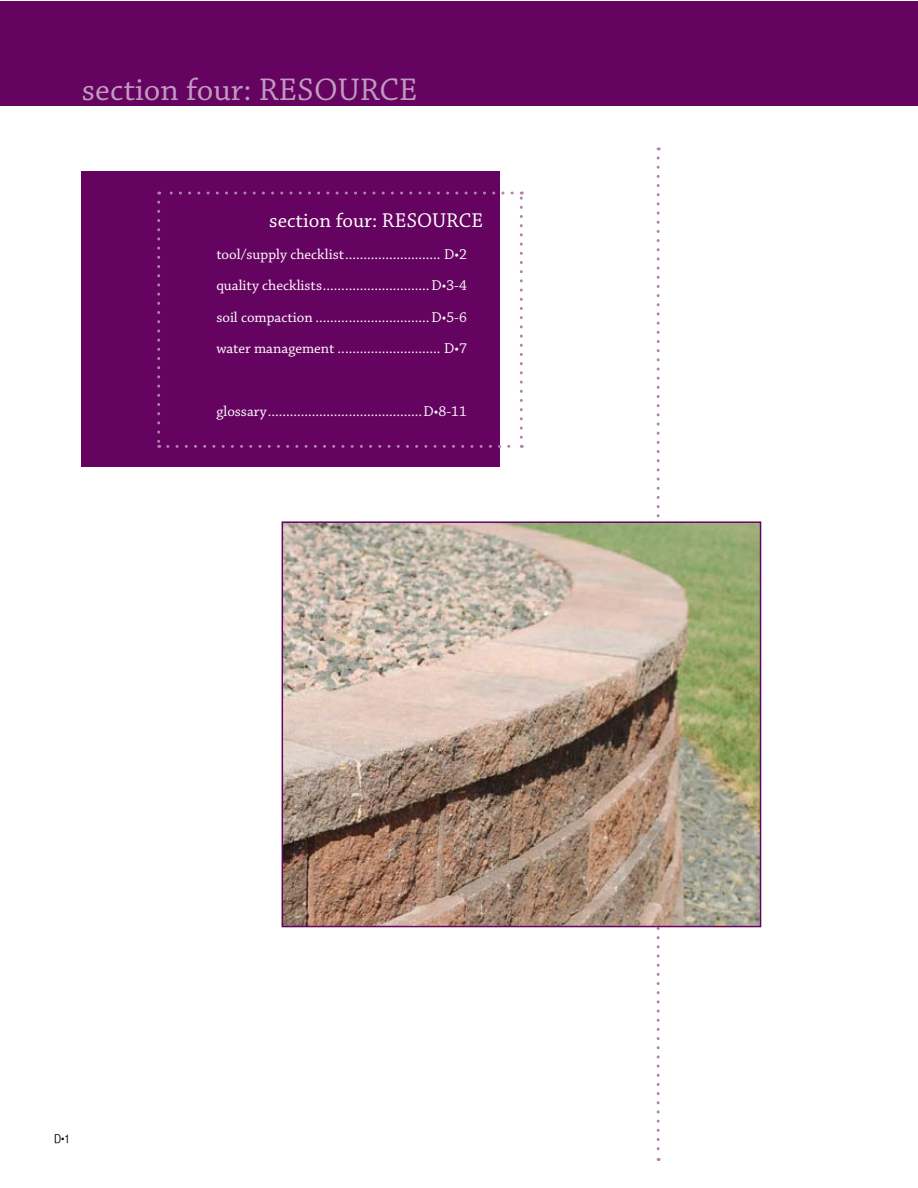
<style>
.page{position:relative;width:918px;height:1188px;background:#fff}
.page>*{position:absolute;margin:0;border:0;box-sizing:border-box;transform-origin:0 0}
.t1{font:33px "Chaparral Pro";color:#c19abf}
.t2{font:21px "Chaparral Pro";color:#fff}
.t3{font:15px/31.5px "Chaparral Pro";color:#fff;text-align:justify}
.t4{font:12px "Helvetica CY Plain";color:#000}
</style>
<div class="page">
<div style="left:1px;top:1px;width:917px;height:105px;background:#650360"></div>
<svg style="left:657px;top:158px;width:3px;height:1003px"></svg>
<div style="left:81px;top:171px;width:419px;height:295px;background:#650360"></div>
<img style="left:285px;top:524px;width:473px;height:400px">
<div style="left:282px;top:521px;width:479px;height:406px;border:2px solid #650360"></div>
<svg style="left:157px;top:202px;width:3px;height:246px"></svg>
<svg style="left:168px;top:445px;width:354px;height:3px"></svg>
<svg style="left:520px;top:192px;width:3px;height:245px"></svg>
<svg style="left:159px;top:192px;width:353px;height:3px"></svg>
<p class="t1" style="left:82px;top:71px;width:337px">section four: RESOURCE</p>
<p class="t2" style="left:269px;top:209px;width:127px">section four: resource</p>
<p class="t3" style="left:216px;top:239px;width:252px">tool/supply checklist.......................... D•2 quality checklists.............................D•3-4 soil compaction ...............................D•5-6 water management ............................ D•7</p>
<p class="t3" style="left:216px;top:396px;width:252px">glossary..........................................D•8-11</p>
<p class="t4" style="left:54px;top:1132px;width:18px">D•1</p>
</div>
